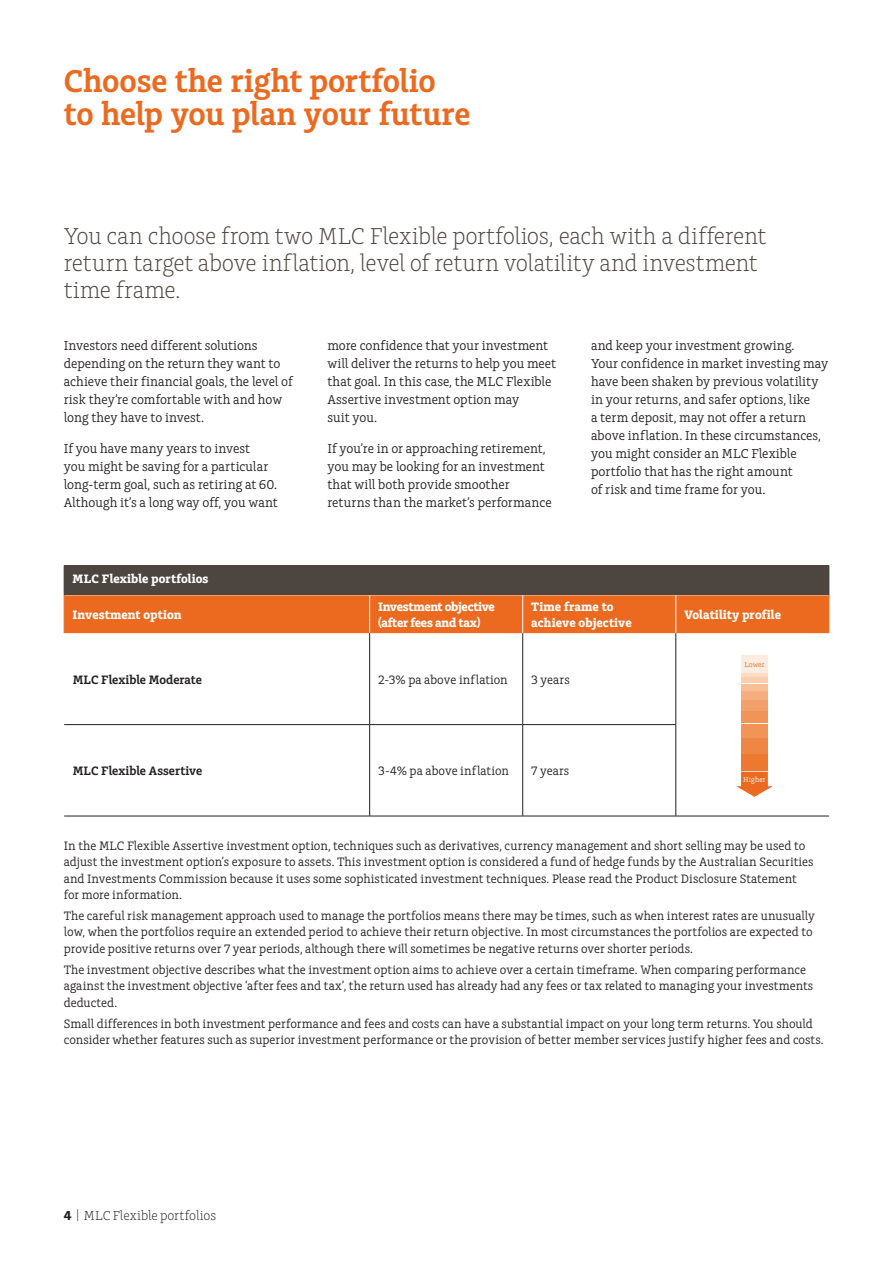
<style>
.page{position:relative;width:893px;height:1263px;background:#fff}
.page>*{position:absolute;margin:0;border:0;box-sizing:border-box;transform-origin:0 0}
.t1{font:600 33px/33px "Charlie Std";letter-spacing:-.005em;color:#ec6a20}
.t2{font:300 24px/27px "Charlie Std";letter-spacing:-.015em;color:#4d453f}
.t3{font:13.5px/18px "Charlie Std";color:#231f20}
.t4{font:300 13.5px "Charlie Std";color:#231f20}
.t5{font:12.75px/16.5px "Charlie Std";color:#231f20}
.t6{font:700 12.75px/15.8px "Charlie Std";letter-spacing:.005em;color:#fff}
.t7{font:600 12.75px "Charlie Std";color:#231f20}
.t8{font:700 12.75px/15.8px "Charlie Std";letter-spacing:-.02em;color:#fff}
.t9{font:7.5px "Charlie Std";letter-spacing:.02em;color:#fff}
.t10{font:7.5px "Charlie Std";letter-spacing:.01em;color:#ec6a20}
.s1{font-weight:700}
</style>
<div class="page">
<hr style="left:522px;top:633px;width:1px;height:91px;background:#231f20">
<hr style="left:370px;top:724px;width:153px;height:1px;background:#231f20">
<hr style="left:523px;top:724px;width:153px;height:1px;background:#231f20">
<hr style="left:522px;top:725px;width:1px;height:91px;background:#231f20">
<hr style="left:370px;top:816px;width:153px;height:1px;background:#231f20">
<hr style="left:523px;top:816px;width:153px;height:1px;background:#231f20">
<hr style="left:676px;top:816px;width:153px;height:1px;background:#231f20">
<hr style="left:676px;top:633px;width:1px;height:91px;background:#231f20">
<hr style="left:676px;top:725px;width:1px;height:91px;background:#231f20">
<hr style="left:369px;top:633px;width:1px;height:91px;background:#231f20">
<hr style="left:369px;top:725px;width:1px;height:91px;background:#231f20">
<hr style="left:64px;top:724px;width:306px;height:1px;background:#231f20">
<hr style="left:64px;top:816px;width:306px;height:1px;background:#231f20">
<svg style="left:64px;top:566px;width:765px;height:67px;background:#a75b2e"></svg>
<div style="left:741px;top:655px;width:27px;height:18px;background:#fdede0"></div>
<hr style="left:741px;top:674px;width:27px;height:3px;background:#fbdcc5">
<div style="left:741px;top:678px;width:27px;height:5px;background:#facead"></div>
<div style="left:741px;top:684px;width:27px;height:6px;background:#f8be96"></div>
<div style="left:741px;top:691px;width:27px;height:9px;background:#f6ae7f"></div>
<div style="left:741px;top:701px;width:27px;height:10px;background:#f4a06c"></div>
<div style="left:741px;top:711px;width:27px;height:12px;background:#f29358"></div>
<div style="left:741px;top:724px;width:27px;height:13px;background:#f29358"></div>
<div style="left:741px;top:738px;width:27px;height:15px;background:#f08644"></div>
<div style="left:741px;top:754px;width:27px;height:17px;background:#ed7830"></div>
<svg style="left:736px;top:772px;width:37px;height:25px"></svg>
<h1 class="t1" style="left:64px;top:65px;width:408px">Choose the right portfolio to help you plan your future</h1>
<h2 class="t2" style="left:64px;top:222px;width:704px">You can choose from two MLC Flexible portfolios, each with a different return target above inflation, level of return volatility and investment time frame.</h2>
<p class="t3" style="left:64px;top:337px;width:230px">Investors need different solutions depending on the return they want to achieve their financial goals, the level of risk they’re comfortable with and how long they have to invest.</p>
<p class="t3" style="left:64px;top:439px;width:215px">If you have many years to invest<br>you might be saving for a particular long-term goal, such as retiring at 60.<br>Although it’s a long way off, you want</p>
<p class="t3" style="left:327px;top:337px;width:230px">more confidence that your investment will deliver the returns to help you meet that goal. In this case, the MLC Flexible<br>Assertive investment option may<br>suit you.</p>
<p class="t3" style="left:327px;top:439px;width:226px">If you’re in or approaching retirement, you may be looking for an investment that will both provide smoother returns than the market’s performance</p>
<p class="t3" style="left:591px;top:337px;width:239px">and keep your investment growing.<br>Your confidence in market investing may have been shaken by previous volatility in your returns, and safer options, like<br>a term deposit, may not offer a return above inflation. In these circumstances, you might consider an MLC Flexible portfolio that has the right amount<br>of risk and time frame for you.</p>
<p class="t6" style="left:73px;top:571px;width:137px">MLC Flexible portfolios</p>
<p class="t6" style="left:73px;top:607px;width:110px">Investment option</p>
<p class="t8" style="left:378px;top:599px;width:118px">Investment objective (after fees and tax)</p>
<p class="t6" style="left:531px;top:599px;width:102px">Time frame to achieve objective</p>
<p class="t6" style="left:684px;top:607px;width:98px">Volatility profile</p>
<p class="t7" style="left:73px;top:672px;width:131px">MLC Flexible Moderate</p>
<p class="t5" style="left:378px;top:671px;width:131px">2-3% pa above inflation</p>
<p class="t5" style="left:531px;top:671px;width:40px">3 years</p>
<p class="t7" style="left:73px;top:763px;width:131px">MLC Flexible Assertive</p>
<p class="t5" style="left:378px;top:763px;width:132px">3-4% pa above inflation</p>
<p class="t5" style="left:531px;top:763px;width:39px">7 years</p>
<p class="t10" style="left:744px;top:660px;width:22px">Lower</p>
<p class="t9" style="left:743px;top:775px;width:24px">Higher</p>
<p class="t5" style="left:64px;top:837px;width:751px">In the MLC Flexible Assertive investment option, techniques such as derivatives, currency management and short selling may be used to adjust the investment option’s exposure to assets. This investment option is considered a fund of hedge funds by the Australian Securities and Investments Commission because it uses some sophisticated investment techniques. Please read the Product Disclosure Statement for more information.</p>
<p class="t5" style="left:64px;top:908px;width:753px">The careful risk management approach used to manage the portfolios means there may be times, such as when interest rates are unusually low, when the portfolios require an extended period to achieve their return objective. In most circumstances the portfolios are expected to provide positive returns over 7 year periods, although there will sometimes be negative returns over shorter periods.</p>
<p class="t5" style="left:64px;top:961px;width:751px">The investment objective describes what the investment option aims to achieve over a certain timeframe. When comparing performance against the investment objective ‘after fees and tax’, the return used has already had any fees or tax related to managing your investments deducted.</p>
<p class="t5" style="left:64px;top:1015px;width:761px">Small differences in both investment performance and fees and costs can have a substantial impact on your long term returns. You should consider whether features such as superior investment performance or the provision of better member services justify higher fees and costs.</p>
<p class="t4" style="left:64px;top:1208px;width:154px"><span class="s1">4</span> | MLC Flexible portfolios</p>
</div>
